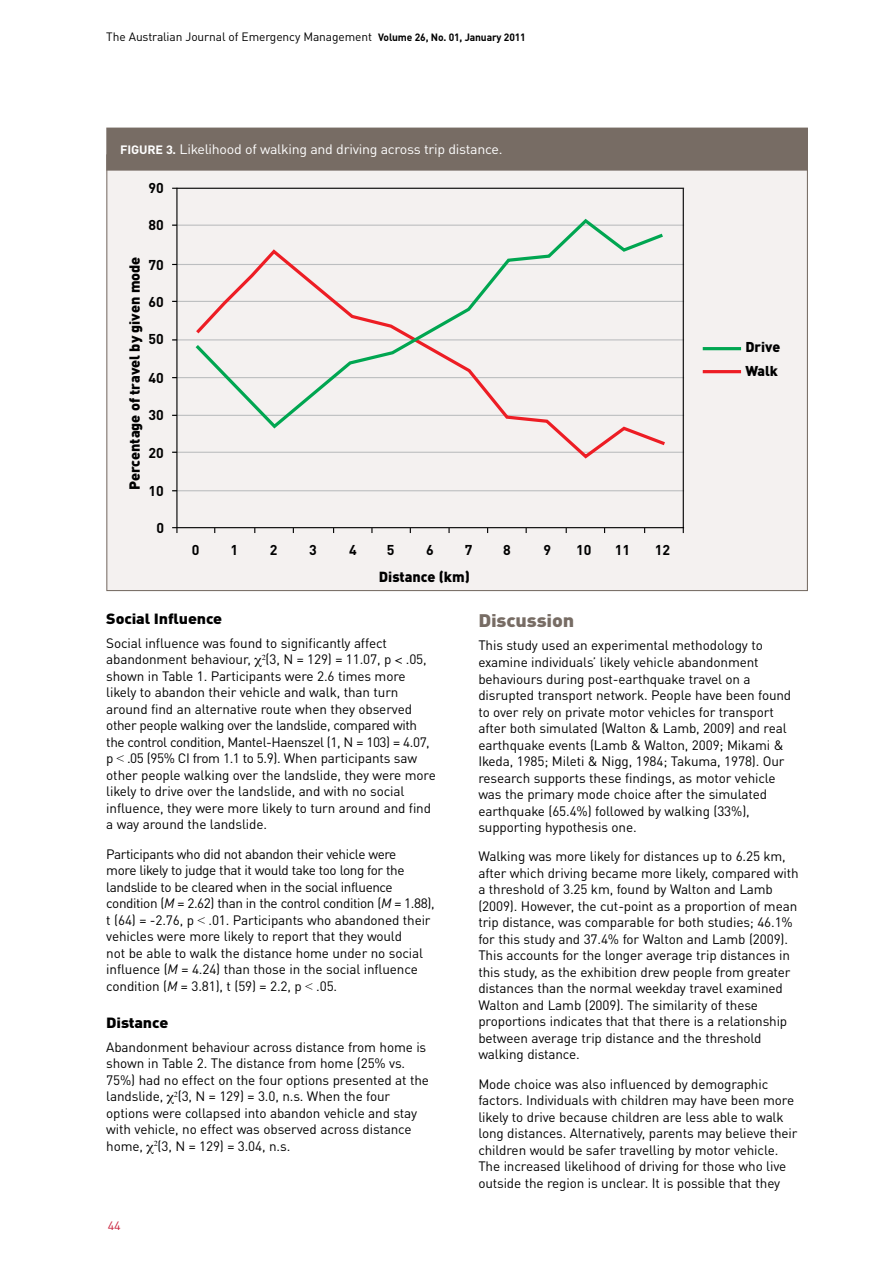
<style>
.page{position:relative;width:893px;height:1263px;background:#fff}
.page>*{position:absolute;margin:0;border:0;box-sizing:border-box;transform-origin:0 0}
.Grey_Sub_Heading{font:900 18px "DINOT";letter-spacing:-.01em;color:#776c64;scale:1.1 1}
.Black_Sub_Heading{font:900 14.7px "DINOT";letter-spacing:-.01em;color:#000;scale:1.1 1}
.Image{font:900 14.4px "DIN";color:#000}
.Image-2{font:700 14.1px "DIN";color:#000}
.Image-3{font:900 14.1px/24.2px "DIN";color:#000}
.Body_Text{font:13.5px/16.5px "DINOT";letter-spacing:-.01em;color:#000}
.Body_Text-2{font:13.5px/16.5px "DINOT";letter-spacing:-.03em;color:#000}
.Figure_Description{font:13.5px "DINOT";letter-spacing:-.02em;color:#fff;scale:1.05 1}
.t1{font:12px "DINOT";letter-spacing:-.01em;color:#000}
.t2{font:12px "DINOT";color:#c9243f;scale:1.05 1}
.s1{font-weight:700;font-size:10.5px}
.s2{font-weight:700;font-size:12px}
.s3{font-family:"Times"}
.s4{font-family:"Times New Roman"}
.s5{font-style:italic}
</style>
<div class="page">
<div style="left:107px;top:155px;width:700px;height:435px;background:#f4f1f0"></div>
<hr style="left:172px;top:188px;width:512px;height:1px;background:#000">
<hr style="left:172px;top:225px;width:512px;height:1px;background:#bcbec0">
<hr style="left:172px;top:264px;width:512px;height:1px;background:#bcbec0">
<hr style="left:172px;top:301px;width:512px;height:1px;background:#bcbec0">
<hr style="left:172px;top:339px;width:512px;height:1px;background:#bcbec0">
<hr style="left:172px;top:377px;width:512px;height:1px;background:#bcbec0">
<hr style="left:172px;top:415px;width:512px;height:1px;background:#bcbec0">
<hr style="left:172px;top:452px;width:512px;height:1px;background:#bcbec0">
<hr style="left:172px;top:490px;width:512px;height:1px;background:#bcbec0">
<hr style="left:172px;top:527px;width:512px;height:1px;background:#000">
<hr style="left:176px;top:188px;width:1px;height:345px;background:#000">
<hr style="left:683px;top:189px;width:1px;height:344px;background:#000">
<svg style="left:193px;top:339px;width:475px;height:120px"></svg>
<svg style="left:192px;top:218px;width:474px;height:213px"></svg>
<hr style="left:703px;top:347px;width:38px;height:3px;background:#00a651">
<hr style="left:703px;top:370px;width:38px;height:3px;background:#ed1d24">
<div style="left:107px;top:128px;width:700px;height:42px;background:#776c64"></div>
<div style="left:106px;top:128px;width:702px;height:43px;border:1px solid #776c64"></div>
<p class="t1" style="left:106px;top:29px;width:421px">The Australian Journal of Emergency Management <span class="s1">Volume 26, No. 01, January 2011</span></p>
<p class="Figure_Description" style="left:120px;top:141px;width:366px"><span class="s2">FIGURE 3.</span> Likelihood of walking and driving across trip distance.</p>
<p class="Image-2" style="left:149px;top:179px;width:17px">90</p>
<p class="Image-2" style="left:149px;top:216px;width:17px">80</p>
<p class="Image" style="left:125px;top:490px;width:235px;rotate:-90deg">Percentage of travel by given mode</p>
<p class="Image-2" style="left:149px;top:256px;width:17px">70</p>
<p class="Image-2" style="left:149px;top:293px;width:17px">60</p>
<p class="Image-2" style="left:149px;top:330px;width:17px">50</p>
<p class="Image-2" style="left:149px;top:369px;width:17px">40</p>
<p class="Image-2" style="left:149px;top:406px;width:17px">30</p>
<p class="Image-2" style="left:149px;top:444px;width:17px">20</p>
<p class="Image-2" style="left:149px;top:481px;width:17px">10</p>
<p class="Image-2" style="left:157px;top:519px;width:9px">0</p>
<p class="Image-2" style="left:192px;top:541px;width:9px">0</p>
<p class="Image-2" style="left:230px;top:541px;width:9px">1</p>
<p class="Image-2" style="left:270px;top:541px;width:9px">2</p>
<p class="Image-2" style="left:309px;top:541px;width:9px">3</p>
<p class="Image-2" style="left:349px;top:541px;width:9px">4</p>
<p class="Image-2" style="left:387px;top:541px;width:9px">5</p>
<p class="Image-2" style="left:426px;top:541px;width:9px">6</p>
<p class="Image-2" style="left:465px;top:541px;width:9px">7</p>
<p class="Image-2" style="left:503px;top:541px;width:9px">8</p>
<p class="Image-2" style="left:543px;top:541px;width:9px">9</p>
<p class="Image-2" style="left:576px;top:541px;width:17px">10</p>
<p class="Image-2" style="left:615px;top:541px;width:17px">11</p>
<p class="Image-2" style="left:655px;top:541px;width:17px">12</p>
<p class="Image" style="left:379px;top:567px;width:93px">Distance (km)</p>
<p class="Image-3" style="left:745px;top:334px;width:37px">Drive<br>Walk</p>
<p class="Black_Sub_Heading" style="left:106px;top:609px;width:107px">Social Influence</p>
<p class="Body_Text" style="left:106px;top:634px;width:331px">Social influence was found to significantly affect abandonment behaviour, (3, N = 129) = 11.07, p <span class="s3">&lt;</span> .05, shown in Table 1. Participants were 2.6 times more likely to abandon their vehicle and walk, than turn around find an alternative route when they observed other people walking over the landslide, compared with the control condition, Mantel-Haenszel (1, N = 103) = 4.07, p <span class="s4">&lt;</span> .05 (95% CI from 1.1 to 5.9). When participants saw other people walking over the landslide, they were more likely to drive over the landslide, and with no social influence, they were more likely to turn around and find a way around the landslide.</p>
<p class="Body_Text-2" style="left:106px;top:845px;width:330px">Participants who did not abandon their vehicle were<br>more likely to judge that it would take too long for the landslide to be cleared when in the social influence condition (<span class="s5">M</span> = 2.62) than in the control condition (<span class="s5">M</span> = 1.88), t (64) = -2.76, p <span class="s4">&lt;</span> .01. Participants who abandoned their vehicles were more likely to report that they would<br>not be able to walk the distance home under no social influence (<span class="s5">M</span> = 4.24) than those in the social influence condition (<span class="s5">M</span> = 3.81), t (59) = 2.2, p <span class="s4">&lt;</span> .05.</p>
<p class="Black_Sub_Heading" style="left:106px;top:1012px;width:58px">Distance</p>
<p class="Body_Text" style="left:106px;top:1038px;width:324px">Abandonment behaviour across distance from home is shown in Table 2. The distance from home (25% vs.<br>75%) had no effect on the four options presented at the landslide, (3, N = 129) = 3.0, n.s. When the four options were collapsed into abandon vehicle and stay with vehicle, no effect was observed across distance home, (3, N = 129) = 3.04, n.s.</p>
<p class="t2" style="left:108px;top:1218px;width:14px">44</p>
<p class="Grey_Sub_Heading" style="left:478px;top:608px;width:89px">Discussion</p>
<p class="Body_Text" style="left:478px;top:637px;width:314px">This study used an experimental methodology to examine individuals’ likely vehicle abandonment behaviours during post-earthquake travel on a disrupted transport network. People have been found to over rely on private motor vehicles for transport after both simulated (Walton &amp; Lamb, 2009) and real earthquake events (Lamb &amp; Walton, 2009; Mikami &amp; Ikeda, 1985; Mileti &amp; Nigg, 1984; Takuma, 1978). Our research supports these findings, as motor vehicle was the primary mode choice after the simulated earthquake (65.4%) followed by walking (33%), supporting hypothesis one.</p>
<p class="Body_Text" style="left:478px;top:848px;width:322px">Walking was more likely for distances up to 6.25 km, after which driving became more likely, compared with a threshold of 3.25 km, found by Walton and Lamb (2009). However, the cut-point as a proportion of mean trip distance, was comparable for both studies; 46.1% for this study and 37.4% for Walton and Lamb (2009).<br>This accounts for the longer average trip distances in this study, as the exhibition drew people from greater distances than the normal weekday travel examined Walton and Lamb (2009). The similarity of these proportions indicates that that there is a relationship between average trip distance and the threshold walking distance.</p>
<p class="Body_Text" style="left:478px;top:1075px;width:321px">Mode choice was also influenced by demographic factors. Individuals with children may have been more likely to drive because children are less able to walk long distances. Alternatively, parents may believe their children would be safer travelling by motor vehicle.<br>The increased likelihood of driving for those who live outside the region is unclear. It is possible that they</p>
</div>
